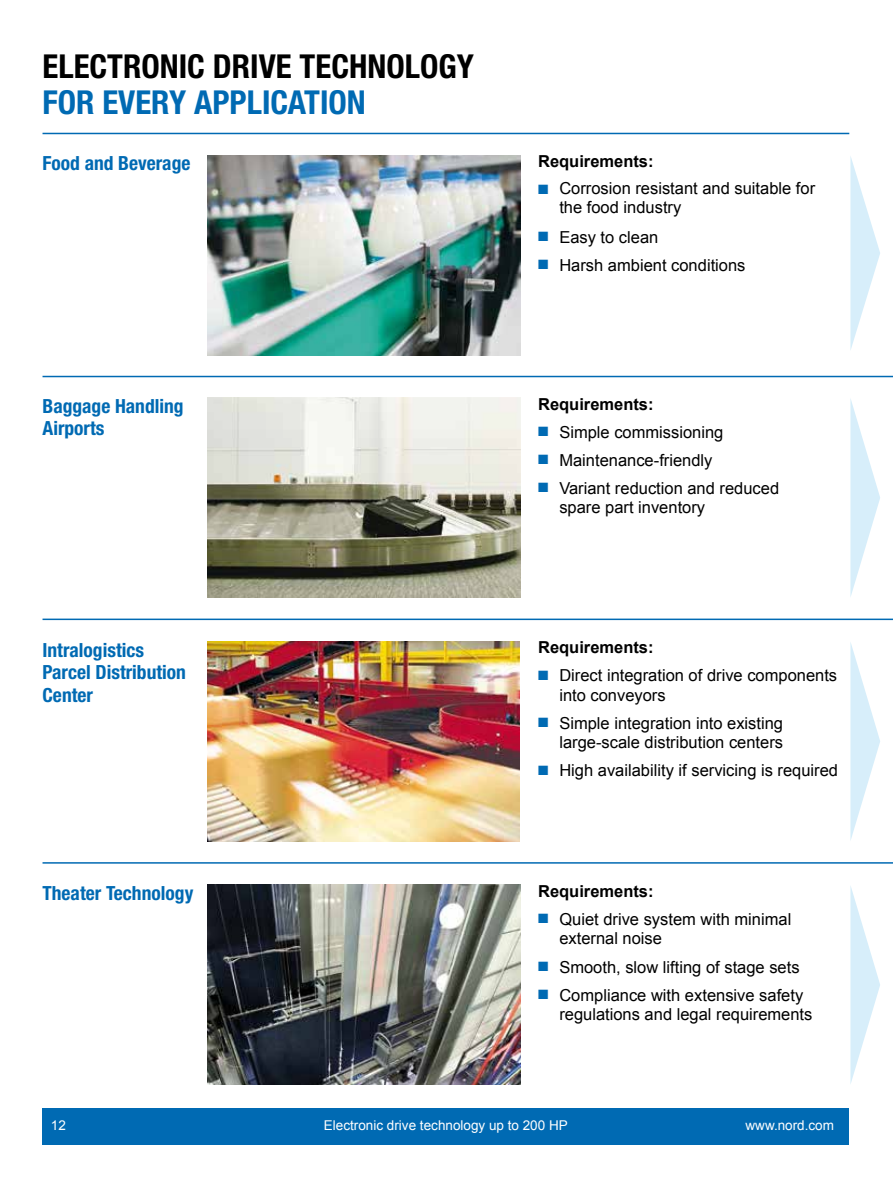
<style>
.page{position:relative;width:893px;height:1187px;background:#fff}
.page>*{position:absolute;margin:0;border:0;box-sizing:border-box;transform-origin:0 0}
.t1{font:700 condensed 33px "Helvetica Neue";color:#000}
.t2{font:700 condensed 33px "Helvetica Neue";color:#006ab3}
.t3{font:700 condensed 19.5px/22.5px "Helvetica Neue";color:#006ab3}
.t4{font:16.5px/19.5px "Arial";color:#000}
.t5{font:700 16.5px "Arial";color:#000}
.t6{font:13.5px "Arial";color:#fff}
.s1{color:#006ab3}
</style>
<div class="page">
<div style="left:43px;top:1108px;width:806px;height:36px;background:#006ab3"></div>
<hr style="left:43px;top:133px;width:806px;height:1px;background:#006ab3">
<hr style="left:43px;top:376px;width:850px;height:1px;background:#006ab3">
<hr style="left:43px;top:618px;width:850px;height:2px;background:#006ab3">
<hr style="left:43px;top:862px;width:850px;height:1px;background:#006ab3">
<svg style="left:850px;top:399px;width:30px;height:198px"></svg>
<svg style="left:850px;top:642px;width:30px;height:198px"></svg>
<svg style="left:850px;top:886px;width:30px;height:198px"></svg>
<svg style="left:850px;top:156px;width:30px;height:194px"></svg>
<img style="left:208px;top:641px;width:312px;height:200px">
<img style="left:208px;top:398px;width:312px;height:199px">
<img style="left:208px;top:884px;width:312px;height:200px">
<img style="left:208px;top:155px;width:312px;height:200px">
<h1 class="t1" style="left:43px;top:46px;width:433px">ELECTRONIC DRIVE TECHNOLOGY</h1>
<h1 class="t2" style="left:43px;top:82px;width:325px">FOR EVERY APPLICATION</h1>
<p class="t3" style="left:43px;top:152px;width:149px">Food and Beverage</p>
<p class="t5" style="left:538px;top:151px;width:117px">Requirements:</p>
<p class="t4" style="left:559px;top:178px;width:257px;text-indent:-21px"><span class="s1">■</span> Corrosion resistant and suitable for the food industry</p>
<p class="t4" style="left:538px;top:227px;width:122px"><span class="s1">■</span> Easy to clean</p>
<p class="t4" style="left:538px;top:255px;width:209px"><span class="s1">■</span> Harsh ambient conditions</p>
<p class="t3" style="left:43px;top:394px;width:143px">Baggage Handling<br>Airports</p>
<p class="t5" style="left:538px;top:393px;width:117px">Requirements:</p>
<p class="t4" style="left:538px;top:422px;width:187px"><span class="s1">■</span> Simple commissioning</p>
<p class="t4" style="left:538px;top:450px;width:176px"><span class="s1">■</span> Maintenance-friendly</p>
<p class="t4" style="left:559px;top:478px;width:221px;text-indent:-21px"><span class="s1">■</span> Variant reduction and reduced spare part inventory</p>
<p class="t3" style="left:43px;top:638px;width:145px">Intralogistics<br>Parcel Distribution<br>Center</p>
<p class="t5" style="left:538px;top:636px;width:117px">Requirements:</p>
<p class="t4" style="left:559px;top:666px;width:279px;text-indent:-21px"><span class="s1">■</span> Direct integration of drive components into conveyors</p>
<p class="t4" style="left:538px;top:713px;width:247px;text-align:right"><span class="s1">■</span> Simple integration into existing large-scale distribution centers</p>
<p class="t4" style="left:538px;top:761px;width:302px"><span class="s1">■</span> High availability if servicing is required</p>
<p class="t3" style="left:43px;top:881px;width:152px">Theater Technology</p>
<p class="t5" style="left:538px;top:880px;width:117px">Requirements:</p>
<p class="t4" style="left:559px;top:909px;width:233px;text-indent:-21px"><span class="s1">■</span> Quiet drive system with minimal external noise</p>
<p class="t4" style="left:538px;top:957px;width:263px"><span class="s1">■</span> Smooth, slow lifting of stage sets</p>
<p class="t4" style="left:559px;top:985px;width:255px;text-indent:-21px"><span class="s1">■</span> Compliance with extensive safety regulations and legal requirements</p>
<p class="t6" style="left:51px;top:1116px;width:17px">12</p>
<p class="t6" style="left:324px;top:1116px;width:245px">Electronic drive technology up to 200 HP</p>
<p class="t6" style="left:745px;top:1116px;width:90px">www.nord.com</p>
</div>
